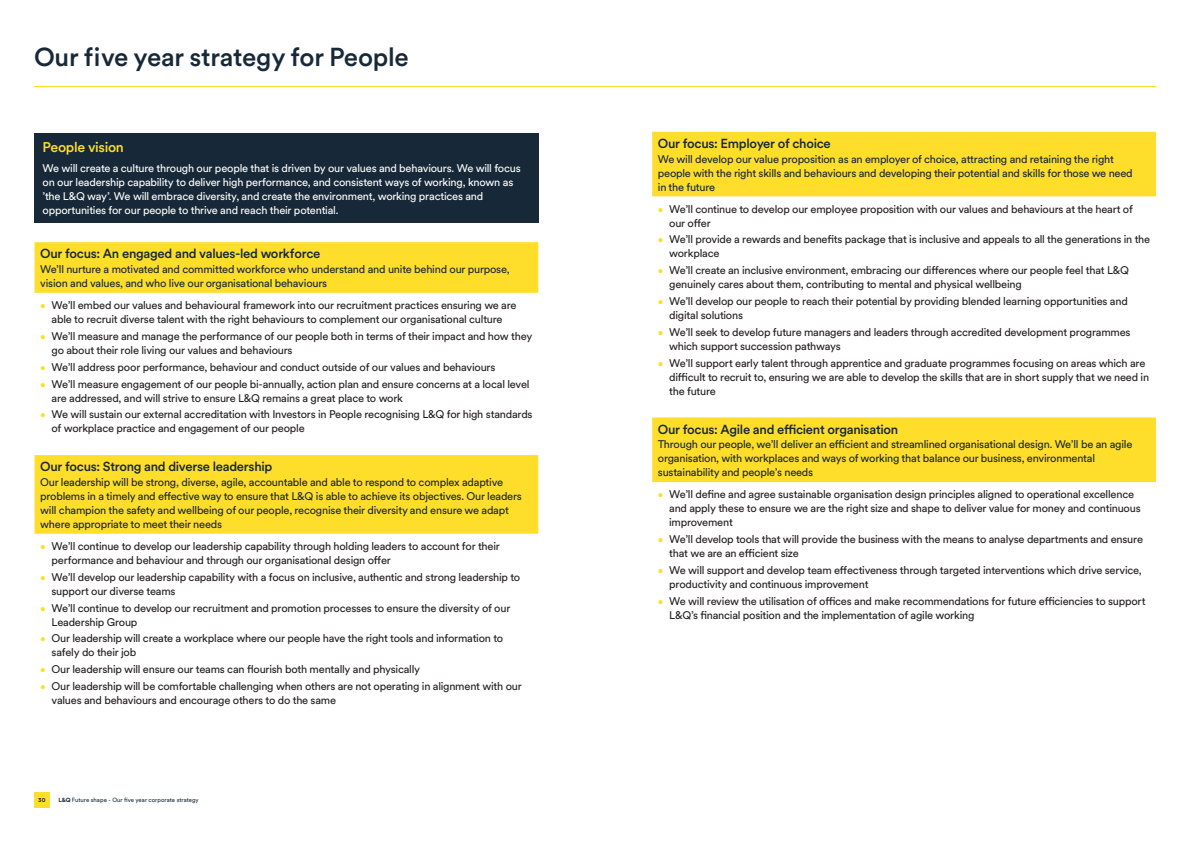
<style>
.page{position:relative;width:1191px;height:842px;background:#fff}
.page>*{position:absolute;margin:0;border:0;box-sizing:border-box;transform-origin:0 0}
.L_Q_Page_titles{font:500 25.7px "Circular XX";letter-spacing:-.01em;color:#172938}
._14PT_VISON_BOX_HEAD{font:500 14px "Circular XX";letter-spacing:-.025em;color:#ffdd2b}
._14PT_VISON_BOX_HEAD-2{font:500 13px "Circular XX";letter-spacing:-.025em;color:#172938}
.t1{font:11px/14px "Circular XX";letter-spacing:-.02em;color:#231f20}
._14PT_VISON_BOX_HEAD-3{font:11px/14px "Circular XX";letter-spacing:-.02em;color:#172938}
._11PT_BOX_BODY_-_BOL{font:11px/14px "Circular XX";letter-spacing:-.02em;color:#fff}
.t2{font:6px "Circular XX";color:#172938}
.t3{font:700 6px "Circular XX";color:#172938}
.s1{font-size:10px;color:#ffdd2b}
.s2{font-weight:700}
</style>
<div class="page">
<hr style="left:34px;top:86px;width:1122px;height:1px;background:#ffdd2b">
<div style="left:34px;top:133px;width:505px;height:89px;background:#172938"></div>
<div style="left:35px;top:242px;width:503px;height:51px;background:#ffdd2b"></div>
<div style="left:35px;top:455px;width:503px;height:79px;background:#ffdd2b"></div>
<div style="left:652px;top:132px;width:504px;height:64px;background:#ffdd2b"></div>
<div style="left:652px;top:417px;width:504px;height:65px;background:#ffdd2b"></div>
<div style="left:34px;top:792px;width:16px;height:16px;background:#ffdd2b"></div>
<p class="L_Q_Page_titles" style="left:34px;top:40px;width:376px">Our five year strategy for People</p>
<p class="_14PT_VISON_BOX_HEAD" style="left:43px;top:138px;width:83px">People vision</p>
<p class="_11PT_BOX_BODY_-_BOL" style="left:43px;top:160px;width:480px">We will create a culture through our people that is driven by our values and behaviours. We will focus on our leadership capability to deliver high performance, and consistent ways of working, known as ’the L&amp;Q way’. We will embrace diversity, and create the environment, working practices and opportunities for our people to thrive and reach their potential.</p>
<p class="_14PT_VISON_BOX_HEAD-2" style="left:40px;top:245px;width:282px">Our focus: An engaged and values-led workforce</p>
<p class="_14PT_VISON_BOX_HEAD-3" style="left:40px;top:262px;width:471px">We’ll nurture a motivated and committed workforce who understand and unite behind our purpose, vision and values, and who live our organisational behaviours</p>
<p class="t1" style="left:40px;top:298px;width:478px;text-align:center"><span class="s1">•</span> We’ll embed our values and behavioural framework into our recruitment practices ensuring we are able to recruit diverse talent with the right behaviours to complement our organisational culture</p>
<p class="t1" style="left:52px;top:329px;width:482px;text-indent:-11px"><span class="s1">•</span> We’ll measure and manage the performance of our people both in terms of their impact and how they go about their role living our values and behaviours</p>
<p class="t1" style="left:40px;top:359px;width:457px"><span class="s1">•</span> We’ll address poor performance, behaviour and conduct outside of our values and behaviours</p>
<p class="t1" style="left:52px;top:376px;width:479px;text-indent:-11px"><span class="s1">•</span> We’ll measure engagement of our people bi-annually, action plan and ensure concerns at a local level are addressed, and will strive to ensure L&amp;Q remains a great place to work</p>
<p class="t1" style="left:52px;top:407px;width:482px;text-indent:-11px"><span class="s1">•</span> We will sustain our external accreditation with Investors in People recognising L&amp;Q for high standards of workplace practice and engagement of our people</p>
<p class="_14PT_VISON_BOX_HEAD-2" style="left:40px;top:458px;width:234px">Our focus: Strong and diverse leadership</p>
<p class="_14PT_VISON_BOX_HEAD-3" style="left:40px;top:475px;width:483px">Our leadership will be strong, diverse, agile, accountable and able to respond to complex adaptive problems in a timely and effective way to ensure that L&amp;Q is able to achieve its objectives. Our leaders will champion the safety and wellbeing of our people, recognise their diversity and ensure we adapt where appropriate to meet their needs</p>
<p class="t1" style="left:52px;top:539px;width:450px;text-indent:-11px"><span class="s1">•</span> We’ll continue to develop our leadership capability through holding leaders to account for their performance and behaviour and through our organisational design offer</p>
<p class="t1" style="left:52px;top:569px;width:470px;text-indent:-11px"><span class="s1">•</span> We’ll develop our leadership capability with a focus on inclusive, authentic and strong leadership to support our diverse teams</p>
<p class="t1" style="left:52px;top:600px;width:460px;text-indent:-11px"><span class="s1">•</span> We’ll continue to develop our recruitment and promotion processes to ensure the diversity of our<br>Leadership Group</p>
<p class="t1" style="left:52px;top:631px;width:453px;text-indent:-11px"><span class="s1">•</span> Our leadership will create a workplace where our people have the right tools and information to safely do their job</p>
<p class="t1" style="left:40px;top:662px;width:381px"><span class="s1">•</span> Our leadership will ensure our teams can flourish both mentally and physically</p>
<p class="t1" style="left:52px;top:679px;width:472px;text-indent:-11px"><span class="s1">•</span> Our leadership will be comfortable challenging when others are not operating in alignment with our values and behaviours and encourage others to do the same</p>
<p class="t3" style="left:38px;top:796px;width:9px">30</p>
<p class="t2" style="left:58px;top:796px;width:142px"><span class="s2">L&amp;Q</span> Future shape - Our five year corporate strategy</p>
<p class="_14PT_VISON_BOX_HEAD-2" style="left:658px;top:135px;width:174px">Our focus: Employer of choice</p>
<p class="_14PT_VISON_BOX_HEAD-3" style="left:658px;top:151px;width:476px">We will develop our value proposition as an employer of choice, attracting and retaining the right people with the right skills and behaviours and developing their potential and skills for those we need in the future</p>
<p class="t1" style="left:669px;top:201px;width:465px;text-indent:-11px"><span class="s1">•</span> We’ll continue to develop our employee proposition with our values and behaviours at the heart of our offer</p>
<p class="t1" style="left:669px;top:232px;width:482px;text-indent:-11px"><span class="s1">•</span> We’ll provide a rewards and benefits package that is inclusive and appeals to all the generations in the workplace</p>
<p class="t1" style="left:669px;top:263px;width:461px;text-indent:-11px"><span class="s1">•</span> We’ll create an inclusive environment, embracing our differences where our people feel that L&amp;Q genuinely cares about them, contributing to mental and physical wellbeing</p>
<p class="t1" style="left:669px;top:294px;width:460px;text-indent:-11px"><span class="s1">•</span> We’ll develop our people to reach their potential by providing blended learning opportunities and digital solutions</p>
<p class="t1" style="left:669px;top:325px;width:463px;text-indent:-11px"><span class="s1">•</span> We’ll seek to develop future managers and leaders through accredited development programmes which support succession pathways</p>
<p class="t1" style="left:669px;top:355px;width:481px;text-indent:-11px"><span class="s1">•</span> We’ll support early talent through apprentice and graduate programmes focusing on areas which are difficult to recruit to, ensuring we are able to develop the skills that are in short supply that we need in the future</p>
<p class="_14PT_VISON_BOX_HEAD-2" style="left:658px;top:420px;width:242px">Our focus: Agile and efficient organisation</p>
<p class="_14PT_VISON_BOX_HEAD-3" style="left:658px;top:437px;width:476px">Through our people, we’ll deliver an efficient and streamlined organisational design. We’ll be an agile organisation, with workplaces and ways of working that balance our business, environmental sustainability and people’s needs</p>
<p class="t1" style="left:669px;top:487px;width:473px;text-indent:-11px"><span class="s1">•</span> We’ll define and agree sustainable organisation design principles aligned to operational excellence and apply these to ensure we are the right size and shape to deliver value for money and continuous improvement</p>
<p class="t1" style="left:669px;top:532px;width:475px;text-indent:-11px"><span class="s1">•</span> We’ll develop tools that will provide the business with the means to analyse departments and ensure that we are an efficient size</p>
<p class="t1" style="left:669px;top:563px;width:474px;text-indent:-11px"><span class="s1">•</span> We will support and develop team effectiveness through targeted interventions which drive service, productivity and continuous improvement</p>
<p class="t1" style="left:669px;top:593px;width:478px;text-indent:-11px"><span class="s1">•</span> We will review the utilisation of offices and make recommendations for future efficiencies to support<br>L&amp;Q’s financial position and the implementation of agile working</p>
</div>
